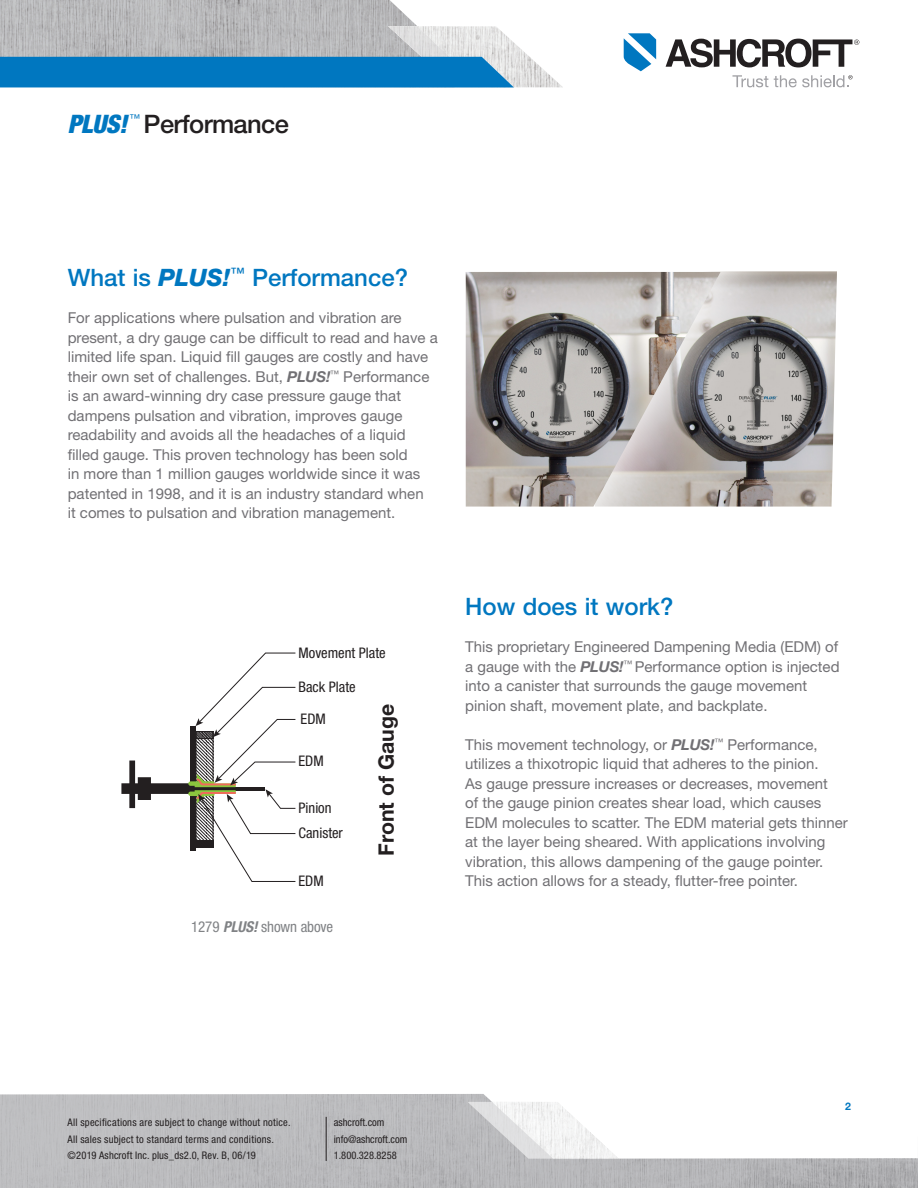
<style>
.page{position:relative;width:918px;height:1188px;background:#fff}
.page>*{position:absolute;margin:0;border:0;box-sizing:border-box;transform-origin:0 0}
.t1{font:500 25.5px "Helvetica Neue LT Pro";letter-spacing:-.025em;color:#231f20}
.t2{font:italic 900 condensed 25.5px "Helvetica Neue LT Pro";color:#0077c0}
.Titles_2{font:500 24px "Helvetica Neue LT Pro";color:#0077c0}
.t3{font:700 21.3px "Helvetica Neue LT Pro";color:#231f20}
.Body_Copy{font:15px/19.5px "Helvetica Neue LT Pro";color:#717074}
.Body_text{font:condensed 15px "Helvetica Neue LT Pro";letter-spacing:-.01em;color:#808285}
.t4{font:condensed 14.55px/25.2px "Helvetica Neue LT Pro";color:#231f20}
.t5{font:italic 10.8px "Helvetica Neue LT Pro";color:#0077c0}
.t6{font:condensed 10.5px/16.5px "Helvetica Neue LT Pro";letter-spacing:.02em;color:#231f20}
.t7{font:condensed 10.5px/16.5px "Helvetica Neue LT Pro";color:#231f20}
.t8{font:700 10.5px "Helvetica Neue LT Pro";color:#0077c0}
.s1{font-weight:800;font-style:italic}
.s2{font-weight:700;font-style:italic}
</style>
<div class="page">
<hr style="left:4px;top:87px;width:451px;height:1px;background:#ceced0">
<img style="left:0;top:0;width:417px;height:26px">
<svg style="left:732px;top:75px;width:36px;height:12px"></svg>
<svg style="left:624px;top:33px;width:32px;height:38px"></svg>
<svg style="left:666px;top:39px;width:193px;height:28px"></svg>
<svg style="left:0;top:26px;width:562px;height:61px;background:#70a5c5"></svg>
<svg style="left:774px;top:75px;width:79px;height:12px"></svg>
<svg style="left:0;top:1094px;width:917px;height:94px;fill:#bcbdbf"></svg>
<svg style="left:917px;top:1158px;width:1px;height:30px"></svg>
<svg style="left:468px;top:1102px;width:151px;height:57px"></svg>
<hr style="left:326px;top:1117px;width:1px;height:44px;background:#231f20">
<svg style="left:121px;top:652px;width:175px;height:230px"></svg>
<img style="left:707px;top:271px;width:130px;height:236px">
<img style="left:466px;top:272px;width:255px;height:235px">
<h1 class="t2" style="left:68px;top:108px;width:61px">PLUS!</h1>
<p class="t5" style="left:129px;top:112px;width:12px">™</p>
<h1 class="t1" style="left:144px;top:108px;width:147px">Performance</h1>
<p class="Titles_2" style="left:68px;top:263px;width:342px">What is <span class="s1">PLUS!</span><sup>™</sup> Performance?</p>
<p class="Body_Copy" style="left:68px;top:308px;width:372px">For applications where pulsation and vibration are present, a dry gauge can be difficult to read and have a limited life span. Liquid fill gauges are costly and have their own set of challenges. But, <span class="s2">PLUS!</span><sup>™</sup> Performance is an award-winning dry case pressure gauge that dampens pulsation and vibration, improves gauge readability and avoids all the headaches of a liquid filled gauge. This proven technology has been sold<br>in more than 1 million gauges worldwide since it was patented in 1998, and it is an industry standard when<br>it comes to pulsation and vibration management.</p>
<p class="t4" style="left:299px;top:640px;width:89px">Movement Plate</p>
<p class="t4" style="left:299px;top:674px;width:59px">Back Plate</p>
<p class="t4" style="left:301px;top:706px;width:27px">EDM</p>
<p class="t4" style="left:299px;top:749px;width:27px">EDM</p>
<p class="t4" style="left:299px;top:795px;width:46px">Pinion<br>Canister</p>
<p class="t4" style="left:299px;top:868px;width:27px">EDM</p>
<p class="t3" style="left:373px;top:856px;width:153px;rotate:-90deg">Front of Gauge</p>
<p class="Body_text" style="left:191px;top:917px;width:143px">1279 <span class="s2">PLUS!</span> shown above</p>
<p class="Titles_2" style="left:465px;top:592px;width:210px">How does it work?</p>
<p class="Body_Copy" style="left:465px;top:637px;width:376px">This proprietary Engineered Dampening Media (EDM) of a gauge with the <span class="s2">PLUS!</span><sup>™</sup> Performance option is injected into a canister that surrounds the gauge movement pinion shaft, movement plate, and backplate.</p>
<p class="Body_Copy" style="left:465px;top:734px;width:384px">This movement technology, or <span class="s2">PLUS!</span><sup>™</sup> Performance, utilizes a thixotropic liquid that adheres to the pinion.<br>As gauge pressure increases or decreases, movement<br>of the gauge pinion creates shear load, which causes EDM molecules to scatter. The EDM material gets thinner at the layer being sheared. With applications involving vibration, this allows dampening of the gauge pointer.<br>This action allows for a steady, flutter-free pointer.</p>
<p class="t6" style="left:68px;top:1114px;width:225px">All specifications are subject to change without notice.<br>All sales subject to standard terms and conditions. ©2019 Ashcroft Inc. plus_ds2.0, Rev. B, 06/19</p>
<p class="t7" style="left:334px;top:1114px;width:75px">ashcroft.com info@ashcroft.com<br>1.800.328.8258</p>
<p class="t8" style="left:845px;top:1100px;width:7px">2</p>
</div>
